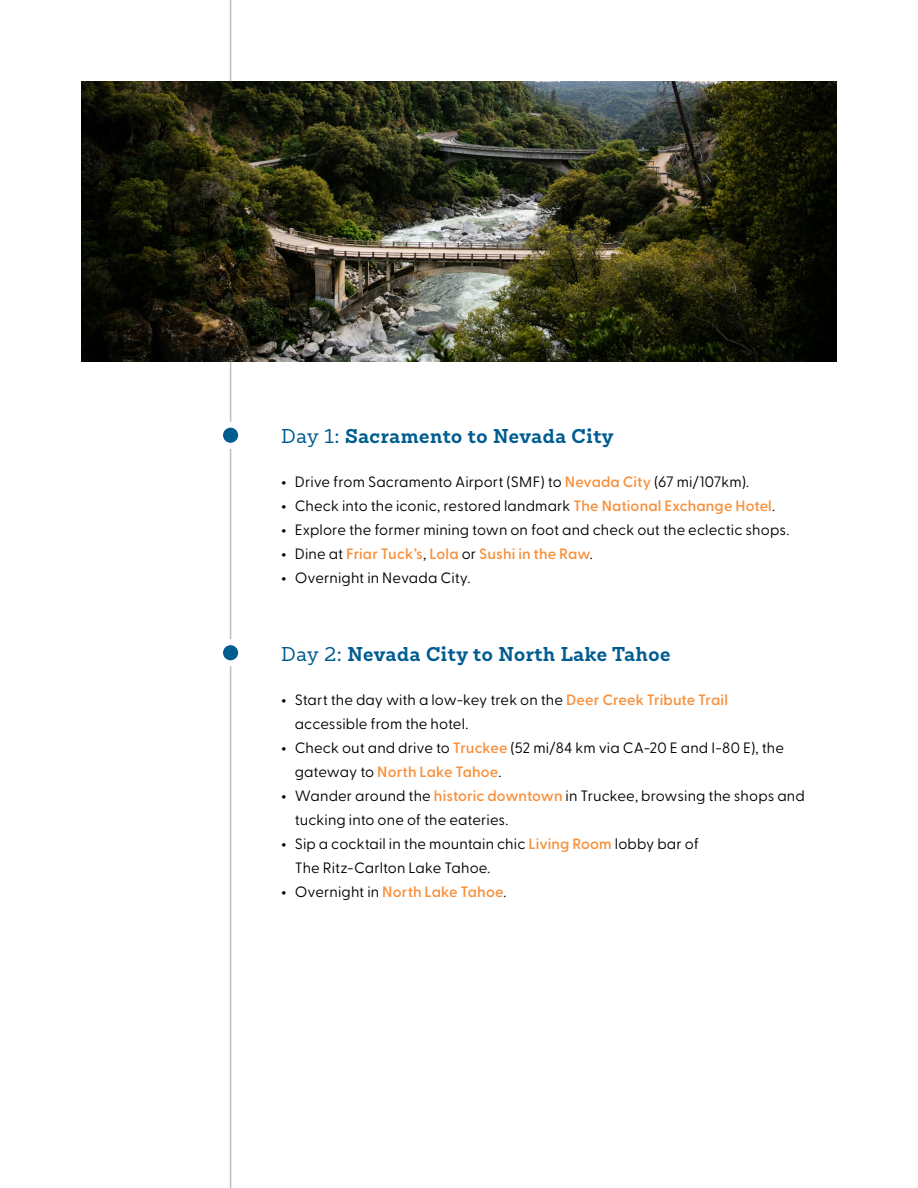
<style>
.page{position:relative;width:918px;height:1188px;background:#fff}
.page>*{position:absolute;margin:0;border:0;box-sizing:border-box;transform-origin:0 0}
.t1{font:700 19.5px "Sanchez Niu";letter-spacing:.03em;color:#005c90}
.t2{font:15px/24px "Greycliff CF";letter-spacing:.005em;color:#000}
.t3{font:600 15px "Greycliff CF";letter-spacing:.005em;color:#f7913d}
.s1{font-weight:400}
.s2{font-weight:800}
.s3{font-weight:600;color:#f7913d}
.s4{font-weight:800;color:#000}
.s5{font-weight:400;color:#000}
</style>
<div class="page">
<div style="left:223px;top:428px;width:15px;height:15px;background:#005c90;border-radius:50%"></div>
<div style="left:223px;top:645px;width:15px;height:15px;background:#005c90;border-radius:50%"></div>
<hr style="left:230px;top:0;width:1px;height:422px;background:#bdbebf">
<hr style="left:230px;top:449px;width:1px;height:190px;background:#bdbebf">
<hr style="left:230px;top:666px;width:1px;height:522px;background:#bdbebf">
<img style="left:81px;top:81px;width:756px;height:281px">
<h1 class="t1" style="left:281px;top:422px;width:334px"><span class="s1">Day 1:</span> Sacramento to Nevada City</h1>
<p class="t2" style="left:281px;top:469px;width:469px"><span class="s2">•</span> Drive from Sacramento Airport (SMF) to <span class="s3">Nevada City</span> (67 mi/107km).</p>
<p class="t2" style="left:281px;top:493px;width:495px"><span class="s2">•</span> Check into the iconic, restored landmark <span class="s3">The National Exchange Hotel</span>.</p>
<p class="t2" style="left:281px;top:517px;width:510px"><span class="s2">•</span> Explore the former mining town on foot and check out the eclectic shops.</p>
<p class="t3" style="left:281px;top:543px;width:313px"><span class="s4">•</span> <span class="s5">Dine at</span> Friar Tuck’s<span class="s5">,</span> Lola <span class="s5">or</span> Sushi in the Raw<span class="s5">.</span></p>
<p class="t2" style="left:281px;top:565px;width:191px"><span class="s2">•</span> Overnight in Nevada City.</p>
<h1 class="t1" style="left:281px;top:640px;width:391px"><span class="s1">Day 2:</span> Nevada City to North Lake Tahoe</h1>
<p class="t2" style="left:295px;top:687px;width:435px;text-indent:-14px"><span class="s2">•</span> Start the day with a low-key trek on the <span class="s3">Deer Creek Tribute Trail </span>accessible from the hotel.</p>
<p class="t2" style="left:295px;top:735px;width:491px;text-indent:-14px"><span class="s2">•</span> Check out and drive to <span class="s3">Truckee</span> (52 mi/84 km via CA-20 E and I-80 E), the gateway to <span class="s3">North Lake Tahoe</span>.</p>
<p class="t2" style="left:295px;top:783px;width:512px;text-indent:-14px"><span class="s2">•</span> Wander around the <span class="s3">historic downtown</span> in Truckee, browsing the shops and tucking into one of the eateries.</p>
<p class="t2" style="left:295px;top:831px;width:406px;text-indent:-14px"><span class="s2">•</span> Sip a cocktail in the mountain chic <span class="s3">Living Room</span> lobby bar of<br>The Ritz-Carlton Lake Tahoe.</p>
<p class="t3" style="left:281px;top:880px;width:227px"><span class="s4">•</span> <span class="s5">Overnight in</span> North Lake Tahoe<span class="s5">.</span></p>
</div>
